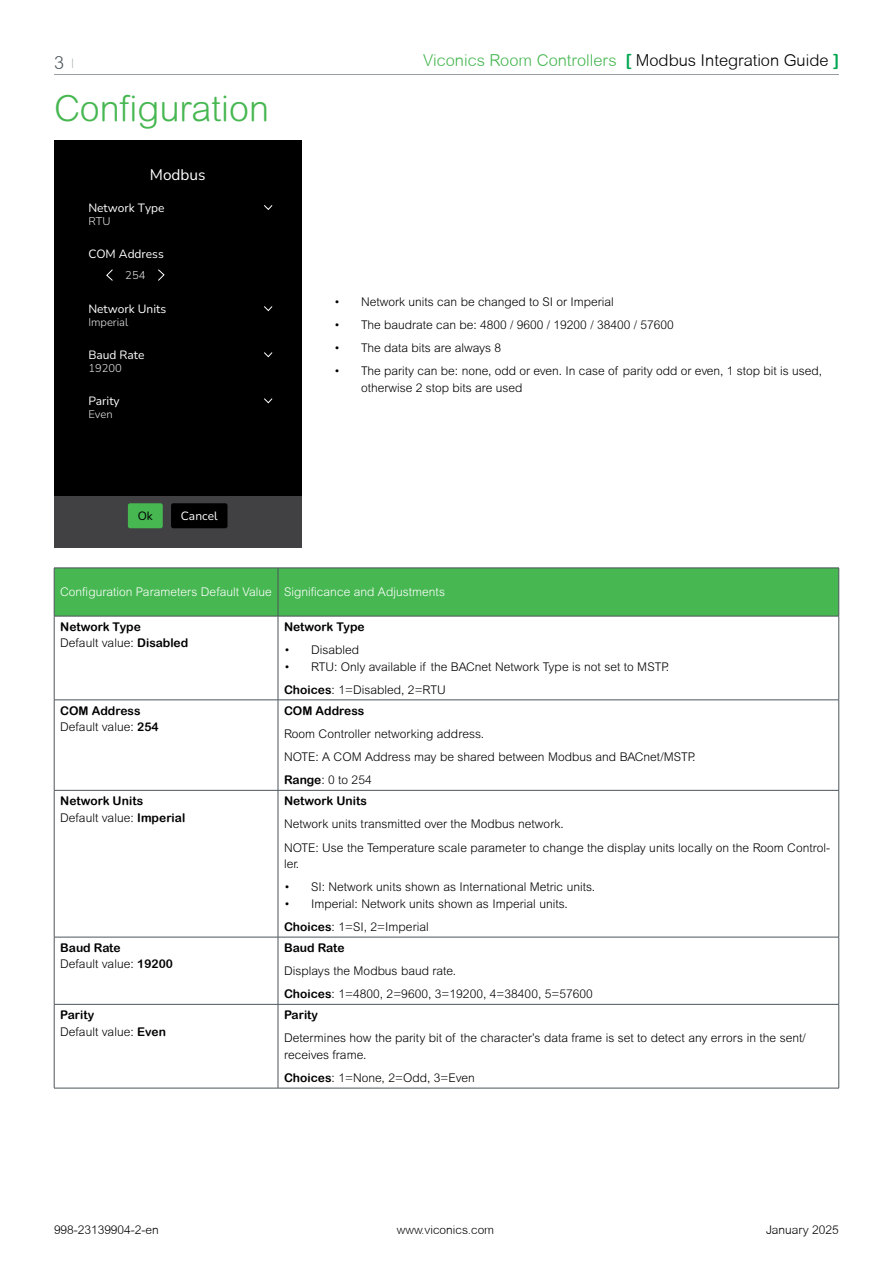
<style>
.page{position:relative;width:893px;height:1263px;background:#fff}
.page>*{position:absolute;margin:0;border:0;box-sizing:border-box;transform-origin:0 0}
.t1{font:300 36px "Arial Rounded MT Std";color:#46b751}
.t2{font:300 18px "Arial Rounded MT";color:#4d555b}
.t3{font:300 16.5px "Arial Rounded MT";color:#46b751}
.t4{font:200 15.45px "Nunito";color:#fff}
.t5{font:300 12px/23.2px "Arial MT Std";letter-spacing:.005em;color:#000}
.t6{font:12px "Arial Rounded MT Bold";letter-spacing:.005em;color:#000}
.t7{font:300 12px "Arial MT Std";letter-spacing:.005em;color:#fff}
.t8{font:200 12px "Nunito";color:#fff}
.t9{font:300 12px "Arial Rounded MT";color:#000}
.t10{font:200 12px "Nunito";color:#000}
.t11{font:200 11.25px "Nunito";color:#e6e7e8}
.s1{font-family:"Arial Rounded MT Bold";font-weight:400;color:#00a651}
.s2{color:#000}
.s3{font-family:"Arial Rounded MT Bold";font-weight:400}
</style>
<div class="page">
<hr style="left:54px;top:74px;width:785px;height:1px;background:#979fa4">
<div style="left:54px;top:141px;width:247px;height:407px;background:#000"></div>
<div style="left:54px;top:496px;width:247px;height:52px;background:#414042"></div>
<div style="left:171px;top:503px;width:56px;height:25px;background:#000;border-radius:2px"></div>
<div style="left:128px;top:503px;width:35px;height:25px;background:#46b751;border-radius:2px"></div>
<svg style="left:264px;top:205px;width:9px;height:5px"></svg>
<svg style="left:264px;top:352px;width:9px;height:6px"></svg>
<svg style="left:264px;top:306px;width:9px;height:6px"></svg>
<svg style="left:264px;top:398px;width:9px;height:6px"></svg>
<svg style="left:106px;top:269px;width:7px;height:12px"></svg>
<svg style="left:158px;top:269px;width:7px;height:12px"></svg>
<div style="left:55px;top:569px;width:783px;height:47px;background:#46b751"></div>
<hr style="left:54px;top:568px;width:224px;height:1px;background:#4d555b">
<hr style="left:54px;top:568px;width:1px;height:48px;background:#4d555b">
<hr style="left:278px;top:568px;width:561px;height:1px;background:#4d555b">
<hr style="left:278px;top:568px;width:1px;height:48px;background:#4d555b">
<hr style="left:838px;top:568px;width:1px;height:48px;background:#4d555b">
<hr style="left:54px;top:616px;width:224px;height:1px;background:#4d555b">
<hr style="left:54px;top:616px;width:1px;height:84px;background:#4d555b">
<hr style="left:278px;top:616px;width:561px;height:1px;background:#4d555b">
<hr style="left:278px;top:616px;width:1px;height:84px;background:#4d555b">
<hr style="left:838px;top:616px;width:1px;height:84px;background:#4d555b">
<hr style="left:54px;top:700px;width:224px;height:1px;background:#4d555b">
<hr style="left:54px;top:700px;width:1px;height:90px;background:#4d555b">
<hr style="left:278px;top:700px;width:561px;height:1px;background:#4d555b">
<hr style="left:278px;top:700px;width:1px;height:90px;background:#4d555b">
<hr style="left:838px;top:700px;width:1px;height:90px;background:#4d555b">
<hr style="left:54px;top:790px;width:224px;height:1px;background:#4d555b">
<hr style="left:54px;top:790px;width:1px;height:147px;background:#4d555b">
<hr style="left:278px;top:790px;width:561px;height:1px;background:#4d555b">
<hr style="left:278px;top:790px;width:1px;height:147px;background:#4d555b">
<hr style="left:838px;top:790px;width:1px;height:147px;background:#4d555b">
<hr style="left:54px;top:937px;width:224px;height:1px;background:#4d555b">
<hr style="left:54px;top:937px;width:1px;height:67px;background:#4d555b">
<hr style="left:278px;top:937px;width:561px;height:1px;background:#4d555b">
<hr style="left:278px;top:937px;width:1px;height:67px;background:#4d555b">
<hr style="left:838px;top:937px;width:1px;height:67px;background:#4d555b">
<hr style="left:54px;top:1004px;width:224px;height:1px;background:#4d555b">
<hr style="left:54px;top:1004px;width:1px;height:84px;background:#4d555b">
<hr style="left:278px;top:1004px;width:561px;height:1px;background:#4d555b">
<hr style="left:278px;top:1004px;width:1px;height:84px;background:#4d555b">
<hr style="left:838px;top:1004px;width:1px;height:84px;background:#4d555b">
<hr style="left:54px;top:1088px;width:224px;height:1px;background:#4d555b">
<hr style="left:278px;top:1088px;width:561px;height:1px;background:#4d555b">
<h2 class="t2" style="left:54px;top:52px;width:21px">3 <sup>|</sup></h2>
<h3 class="t3" style="left:423px;top:51px;width:417px">Viconics Room Controllers <span class="s1">[</span> <span class="s2">Modbus Integration Guide</span> <span class="s1">]</span></h3>
<h1 class="t1" style="left:54px;top:88px;width:216px">Configuration</h1>
<p class="t4" style="left:150px;top:163px;width:57px">Modbus</p>
<p class="t8" style="left:88px;top:199px;width:78px">Network Type</p>
<p class="t11" style="left:88px;top:213px;width:24px">RTU</p>
<p class="t8" style="left:88px;top:245px;width:77px">COM Address</p>
<p class="t11" style="left:125px;top:267px;width:22px">254</p>
<p class="t8" style="left:88px;top:300px;width:79px">Network Units</p>
<p class="t11" style="left:88px;top:314px;width:41px">Imperial</p>
<p class="t8" style="left:88px;top:346px;width:58px">Baud Rate</p>
<p class="t11" style="left:88px;top:360px;width:35px">19200</p>
<p class="t8" style="left:88px;top:393px;width:33px">Parity</p>
<p class="t11" style="left:88px;top:406px;width:26px">Even</p>
<p class="t10" style="left:138px;top:507px;width:17px">Ok</p>
<p class="t8" style="left:181px;top:507px;width:38px">Cancel</p>
<p class="t5" style="left:334px;top:290px;width:281px">• Network units can be changed to SI or Imperial</p>
<p class="t5" style="left:334px;top:313px;width:341px">• The baudrate can be: 4800 / 9600 / 19200 / 38400 / 57600</p>
<p class="t5" style="left:334px;top:336px;width:169px">• The data bits are always 8</p>
<p class="t5" style="left:361px;top:363px;width:463px;line-height:16.5px;text-indent:-27px">• The parity can be: none, odd or even. In case of parity odd or even, 1 stop bit is used, otherwise 2 stop bits are used</p>
<p class="t7" style="left:60px;top:585px;width:386px">Configuration Parameters Default Value Significance and Adjustments</p>
<p class="t6" style="left:60px;top:619px;width:82px">Network Type</p>
<p class="t5" style="left:60px;top:631px;width:130px">Default value: <span class="s3">Disabled</span></p>
<p class="t6" style="left:284px;top:619px;width:82px">Network Type</p>
<p class="t5" style="left:284px;top:638px;width:77px">• Disabled</p>
<p class="t5" style="left:284px;top:655px;width:387px">• RTU: Only available if the BACnet Network Type is not set to MSTP.<br><span class="s3">Choices</span>: 1=Disabled, 2=RTU</p>
<p class="t6" style="left:60px;top:703px;width:82px">COM Address</p>
<p class="t5" style="left:60px;top:715px;width:100px">Default value: <span class="s3">254</span></p>
<p class="t6" style="left:284px;top:703px;width:82px">COM Address</p>
<p class="t5" style="left:284px;top:722px;width:413px">Room Controller networking address.<br>NOTE: A COM Address may be shared between Modbus and BACnet/MSTP.<br><span class="s3">Range</span>: 0 to 254</p>
<p class="t6" style="left:60px;top:794px;width:84px">Network Units</p>
<p class="t5" style="left:60px;top:806px;width:127px">Default value: <span class="s3">Imperial</span></p>
<p class="t6" style="left:284px;top:794px;width:84px">Network Units</p>
<p class="t5" style="left:284px;top:812px;width:548px">Network units transmitted over the Modbus network.<br>NOTE: Use the Temperature scale parameter to change the display units locally on the Room Control-</p>
<p class="t5" style="left:284px;top:852px;width:16px">ler.</p>
<p class="t5" style="left:284px;top:875px;width:313px">• SI: Network units shown as International Metric units.</p>
<p class="t5" style="left:284px;top:892px;width:285px">• Imperial: Network units shown as Imperial units.<br><span class="s3">Choices</span>: 1=SI, 2=Imperial</p>
<p class="t6" style="left:60px;top:940px;width:62px">Baud Rate</p>
<p class="t5" style="left:60px;top:952px;width:114px">Default value: <span class="s3">19200</span></p>
<p class="t6" style="left:284px;top:940px;width:62px">Baud Rate</p>
<p class="t5" style="left:284px;top:959px;width:310px">Displays the Modbus baud rate.<br><span class="s3">Choices</span>: 1=4800, 2=9600, 3=19200, 4=38400, 5=57600</p>
<p class="t6" style="left:60px;top:1008px;width:36px">Parity</p>
<p class="t5" style="left:60px;top:1020px;width:107px">Default value: <span class="s3">Even</span></p>
<p class="t6" style="left:284px;top:1008px;width:36px">Parity</p>
<p class="t5" style="left:284px;top:1030px;width:523px;line-height:16.5px">Determines how the parity bit of the character’s data frame is set to detect any errors in the sent/ receives frame.</p>
<p class="t5" style="left:284px;top:1066px;width:192px"><span class="s3">Choices</span>: 1=None, 2=Odd, 3=Even</p>
<p class="t9" style="left:54px;top:1223px;width:106px">998-23139904-2-en</p>
<p class="t9" style="left:397px;top:1223px;width:99px">www.viconics.com</p>
<p class="t9" style="left:766px;top:1223px;width:74px">January 2025</p>
</div>
